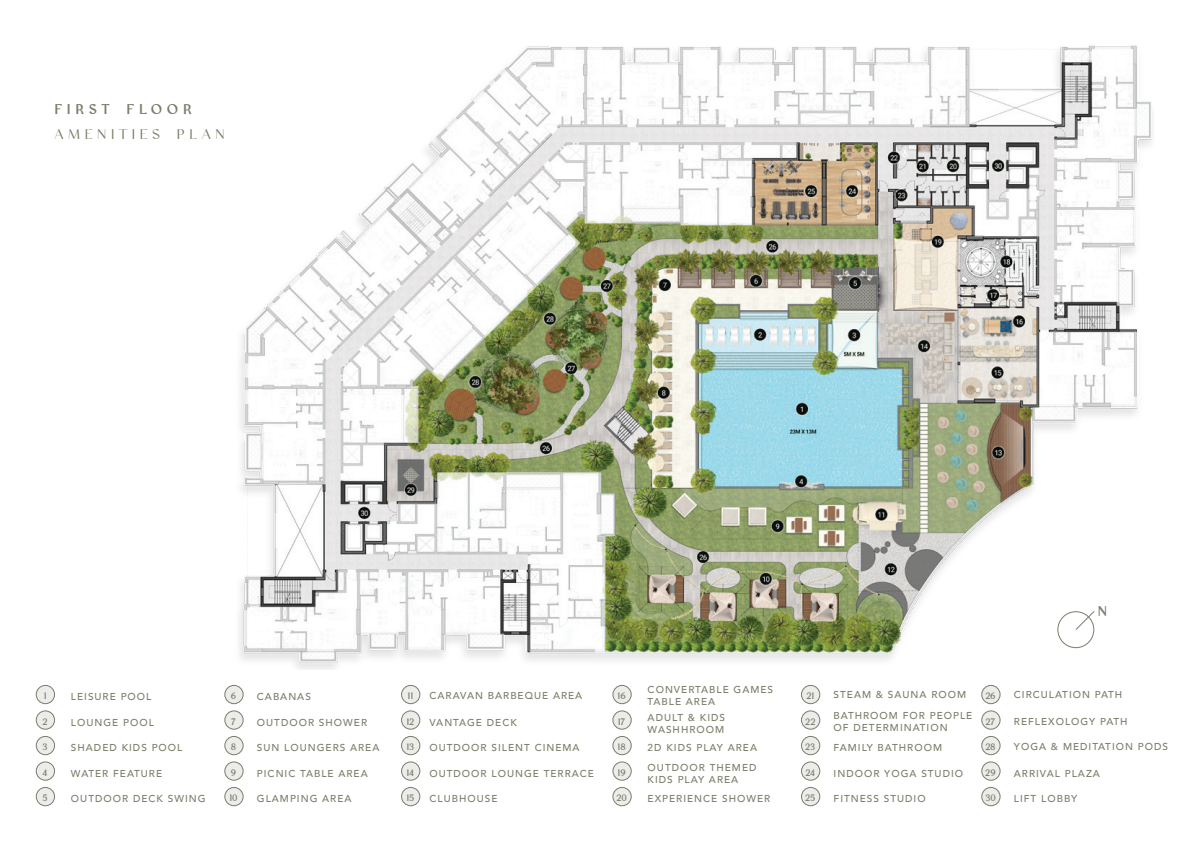
<style>
.page{position:relative;width:1191px;height:842px;background:#fff}
.page>*{position:absolute;margin:0;border:0;box-sizing:border-box;transform-origin:0 0}
.t1{font:15px "Mangiola";letter-spacing:.35em;color:#7a7d69}
.t2{font:800 15px "Mangiola";letter-spacing:.35em;color:#7a7d69}
.t3{font:500 10px/12px "Avenir";letter-spacing:.1em;color:#7a7d69}
.t4{font:800 10px "Mangiola";letter-spacing:.02em;color:#7a7d69}
</style>
<div class="page">
<img style="left:239px;top:45px;width:914px;height:624px">
<div style="left:36px;top:685px;width:19px;height:19px;background:#ececea;border-radius:50%"></div>
<div style="left:36px;top:685px;width:19px;height:19px;border:1px solid #7a7d69;border-radius:50%"></div>
<div style="left:613px;top:685px;width:18px;height:19px;background:#ececea;border-radius:50%"></div>
<div style="left:612px;top:685px;width:19px;height:19px;border:1px solid #7a7d69;border-radius:50%"></div>
<div style="left:225px;top:685px;width:18px;height:19px;background:#ececea;border-radius:50%"></div>
<div style="left:225px;top:685px;width:18px;height:19px;border:1px solid #7a7d69;border-radius:50%"></div>
<div style="left:801px;top:685px;width:18px;height:19px;background:#ececea;border-radius:50%"></div>
<div style="left:801px;top:685px;width:19px;height:19px;border:1px solid #7a7d69;border-radius:50%"></div>
<div style="left:401px;top:685px;width:19px;height:19px;background:#ececea;border-radius:50%"></div>
<div style="left:401px;top:685px;width:19px;height:19px;border:1px solid #7a7d69;border-radius:50%"></div>
<div style="left:981px;top:685px;width:19px;height:19px;background:#ececea;border-radius:50%"></div>
<div style="left:981px;top:685px;width:19px;height:19px;border:1px solid #7a7d69;border-radius:50%"></div>
<div style="left:36px;top:711px;width:19px;height:18px;background:#ececea;border-radius:50%"></div>
<div style="left:36px;top:711px;width:19px;height:18px;border:1px solid #7a7d69;border-radius:50%"></div>
<div style="left:613px;top:711px;width:18px;height:18px;background:#ececea;border-radius:50%"></div>
<div style="left:612px;top:711px;width:19px;height:18px;border:1px solid #7a7d69;border-radius:50%"></div>
<div style="left:225px;top:711px;width:18px;height:18px;background:#ececea;border-radius:50%"></div>
<div style="left:225px;top:711px;width:18px;height:18px;border:1px solid #7a7d69;border-radius:50%"></div>
<div style="left:801px;top:711px;width:18px;height:18px;background:#ececea;border-radius:50%"></div>
<div style="left:801px;top:711px;width:19px;height:18px;border:1px solid #7a7d69;border-radius:50%"></div>
<div style="left:401px;top:711px;width:19px;height:18px;background:#ececea;border-radius:50%"></div>
<div style="left:401px;top:711px;width:19px;height:18px;border:1px solid #7a7d69;border-radius:50%"></div>
<div style="left:981px;top:711px;width:19px;height:18px;background:#ececea;border-radius:50%"></div>
<div style="left:981px;top:711px;width:19px;height:18px;border:1px solid #7a7d69;border-radius:50%"></div>
<div style="left:36px;top:762px;width:19px;height:18px;background:#ececea;border-radius:50%"></div>
<div style="left:36px;top:762px;width:19px;height:18px;border:1px solid #7a7d69;border-radius:50%"></div>
<div style="left:613px;top:762px;width:18px;height:18px;background:#ececea;border-radius:50%"></div>
<div style="left:612px;top:762px;width:19px;height:18px;border:1px solid #7a7d69;border-radius:50%"></div>
<div style="left:225px;top:762px;width:18px;height:18px;background:#ececea;border-radius:50%"></div>
<div style="left:225px;top:762px;width:18px;height:18px;border:1px solid #7a7d69;border-radius:50%"></div>
<div style="left:801px;top:762px;width:18px;height:18px;background:#ececea;border-radius:50%"></div>
<div style="left:801px;top:762px;width:19px;height:18px;border:1px solid #7a7d69;border-radius:50%"></div>
<div style="left:401px;top:762px;width:19px;height:18px;background:#ececea;border-radius:50%"></div>
<div style="left:401px;top:762px;width:19px;height:18px;border:1px solid #7a7d69;border-radius:50%"></div>
<div style="left:981px;top:762px;width:19px;height:18px;background:#ececea;border-radius:50%"></div>
<div style="left:981px;top:762px;width:19px;height:18px;border:1px solid #7a7d69;border-radius:50%"></div>
<div style="left:36px;top:736px;width:19px;height:19px;background:#ececea;border-radius:50%"></div>
<div style="left:36px;top:736px;width:19px;height:19px;border:1px solid #7a7d69;border-radius:50%"></div>
<div style="left:613px;top:736px;width:18px;height:19px;background:#ececea;border-radius:50%"></div>
<div style="left:612px;top:736px;width:19px;height:19px;border:1px solid #7a7d69;border-radius:50%"></div>
<div style="left:225px;top:736px;width:18px;height:19px;background:#ececea;border-radius:50%"></div>
<div style="left:225px;top:736px;width:18px;height:19px;border:1px solid #7a7d69;border-radius:50%"></div>
<div style="left:801px;top:736px;width:18px;height:19px;background:#ececea;border-radius:50%"></div>
<div style="left:801px;top:736px;width:19px;height:19px;border:1px solid #7a7d69;border-radius:50%"></div>
<div style="left:401px;top:736px;width:19px;height:19px;background:#ececea;border-radius:50%"></div>
<div style="left:401px;top:736px;width:19px;height:19px;border:1px solid #7a7d69;border-radius:50%"></div>
<div style="left:981px;top:736px;width:19px;height:19px;background:#ececea;border-radius:50%"></div>
<div style="left:981px;top:736px;width:19px;height:19px;border:1px solid #7a7d69;border-radius:50%"></div>
<div style="left:36px;top:787px;width:19px;height:19px;background:#ececea;border-radius:50%"></div>
<div style="left:36px;top:787px;width:19px;height:19px;border:1px solid #7a7d69;border-radius:50%"></div>
<div style="left:613px;top:787px;width:18px;height:19px;background:#ececea;border-radius:50%"></div>
<div style="left:612px;top:787px;width:19px;height:19px;border:1px solid #7a7d69;border-radius:50%"></div>
<div style="left:225px;top:787px;width:18px;height:19px;background:#ececea;border-radius:50%"></div>
<div style="left:225px;top:787px;width:18px;height:19px;border:1px solid #7a7d69;border-radius:50%"></div>
<div style="left:801px;top:787px;width:18px;height:19px;background:#ececea;border-radius:50%"></div>
<div style="left:801px;top:787px;width:19px;height:19px;border:1px solid #7a7d69;border-radius:50%"></div>
<div style="left:401px;top:787px;width:19px;height:19px;background:#ececea;border-radius:50%"></div>
<div style="left:401px;top:787px;width:19px;height:19px;border:1px solid #7a7d69;border-radius:50%"></div>
<div style="left:981px;top:787px;width:19px;height:19px;background:#ececea;border-radius:50%"></div>
<div style="left:981px;top:787px;width:19px;height:19px;border:1px solid #7a7d69;border-radius:50%"></div>
<div style="left:1057px;top:611px;width:37px;height:37px;border:1px solid #7a7d69;border-radius:50%"></div>
<svg style="left:1074px;top:610px;width:21px;height:21px"></svg>
<h1 class="t2" style="left:55px;top:101px;width:138px">FIRST FLOOR</h1>
<h1 class="t1" style="left:55px;top:126px;width:171px">AMENITIES PLAN</h1>
<h1 class="t2" style="left:1098px;top:603px;width:10px">N</h1>
<p class="t3" style="left:71px;top:690px;width:82px">LEISURE POOL</p>
<p class="t3" style="left:647px;top:683px;width:127px">CONVERTABLE GAMES<br>TABLE AREA</p>
<p class="t3" style="left:257px;top:690px;width:55px">CABANAS</p>
<p class="t3" style="left:429px;top:689px;width:154px">CARAVAN BARBEQUE AREA</p>
<p class="t3" style="left:833px;top:688px;width:134px">STEAM &amp; SAUNA ROOM</p>
<p class="t3" style="left:1014px;top:688px;width:110px">CIRCULATION PATH</p>
<p class="t4" style="left:44px;top:691px;width:4px">1</p>
<p class="t4" style="left:231px;top:691px;width:7px">6</p>
<p class="t4" style="left:407px;top:691px;width:7px">11</p>
<p class="t4" style="left:617px;top:691px;width:10px">16</p>
<p class="t4" style="left:806px;top:691px;width:9px">21</p>
<p class="t4" style="left:985px;top:691px;width:12px">26</p>
<p class="t4" style="left:42px;top:716px;width:7px">2</p>
<p class="t4" style="left:231px;top:716px;width:6px">7</p>
<p class="t4" style="left:406px;top:716px;width:9px">12</p>
<p class="t4" style="left:618px;top:716px;width:9px">17</p>
<p class="t4" style="left:805px;top:716px;width:12px">22</p>
<p class="t4" style="left:985px;top:716px;width:11px">27</p>
<p class="t3" style="left:257px;top:715px;width:112px">OUTDOOR SHOWER</p>
<p class="t3" style="left:833px;top:709px;width:140px">BATHROOM FOR PEOPLE<br>OF DETERMINATION</p>
<p class="t3" style="left:71px;top:715px;width:84px">LOUNGE POOL</p>
<p class="t3" style="left:647px;top:710px;width:79px">ADULT &amp; KIDS<br>WASHHROOM</p>
<p class="t3" style="left:429px;top:715px;width:89px">VANTAGE DECK</p>
<p class="t3" style="left:1014px;top:715px;width:115px">REFLEXOLOGY PATH</p>
<p class="t3" style="left:71px;top:741px;width:113px">SHADED KIDS POOL</p>
<p class="t3" style="left:257px;top:741px;width:124px">SUN LOUNGERS AREA</p>
<p class="t3" style="left:429px;top:741px;width:152px">OUTDOOR SILENT CINEMA</p>
<p class="t3" style="left:647px;top:741px;width:111px">2D KIDS PLAY AREA</p>
<p class="t3" style="left:833px;top:741px;width:110px">FAMILY BATHROOM</p>
<p class="t3" style="left:1014px;top:740px;width:156px">YOGA &amp; MEDITATION PODS</p>
<p class="t4" style="left:42px;top:742px;width:6px">3</p>
<p class="t4" style="left:231px;top:742px;width:7px">8</p>
<p class="t4" style="left:406px;top:742px;width:9px">13</p>
<p class="t4" style="left:617px;top:742px;width:10px">18</p>
<p class="t4" style="left:805px;top:742px;width:12px">23</p>
<p class="t4" style="left:985px;top:742px;width:12px">28</p>
<p class="t3" style="left:71px;top:766px;width:93px">WATER FEATURE</p>
<p class="t3" style="left:647px;top:761px;width:110px">OUTDOOR THEMED<br>KIDS PLAY AREA</p>
<p class="t4" style="left:43px;top:767px;width:6px">4</p>
<p class="t4" style="left:231px;top:767px;width:7px">9</p>
<p class="t4" style="left:406px;top:767px;width:9px">14</p>
<p class="t4" style="left:617px;top:767px;width:10px">19</p>
<p class="t4" style="left:805px;top:767px;width:11px">24</p>
<p class="t4" style="left:985px;top:767px;width:12px">29</p>
<p class="t3" style="left:257px;top:766px;width:112px">PICNIC TABLE AREA</p>
<p class="t3" style="left:429px;top:766px;width:166px">OUTDOOR LOUNGE TERRACE</p>
<p class="t3" style="left:833px;top:766px;width:131px">INDOOR YOGA STUDIO</p>
<p class="t3" style="left:1014px;top:766px;width:88px">ARRIVAL PLAZA</p>
<p class="t4" style="left:42px;top:793px;width:7px">5</p>
<p class="t4" style="left:229px;top:793px;width:10px">10</p>
<p class="t4" style="left:406px;top:793px;width:9px">15</p>
<p class="t4" style="left:616px;top:793px;width:12px">20</p>
<p class="t4" style="left:805px;top:793px;width:12px">25</p>
<p class="t4" style="left:985px;top:793px;width:12px">30</p>
<p class="t3" style="left:71px;top:792px;width:136px">OUTDOOR DECK SWING</p>
<p class="t3" style="left:257px;top:792px;width:96px">GLAMPING AREA</p>
<p class="t3" style="left:429px;top:792px;width:70px">CLUBHOUSE</p>
<p class="t3" style="left:647px;top:792px;width:124px">EXPERIENCE SHOWER</p>
<p class="t3" style="left:833px;top:792px;width:94px">FITNESS STUDIO</p>
<p class="t3" style="left:1014px;top:792px;width:65px">LIFT LOBBY</p>
</div>
